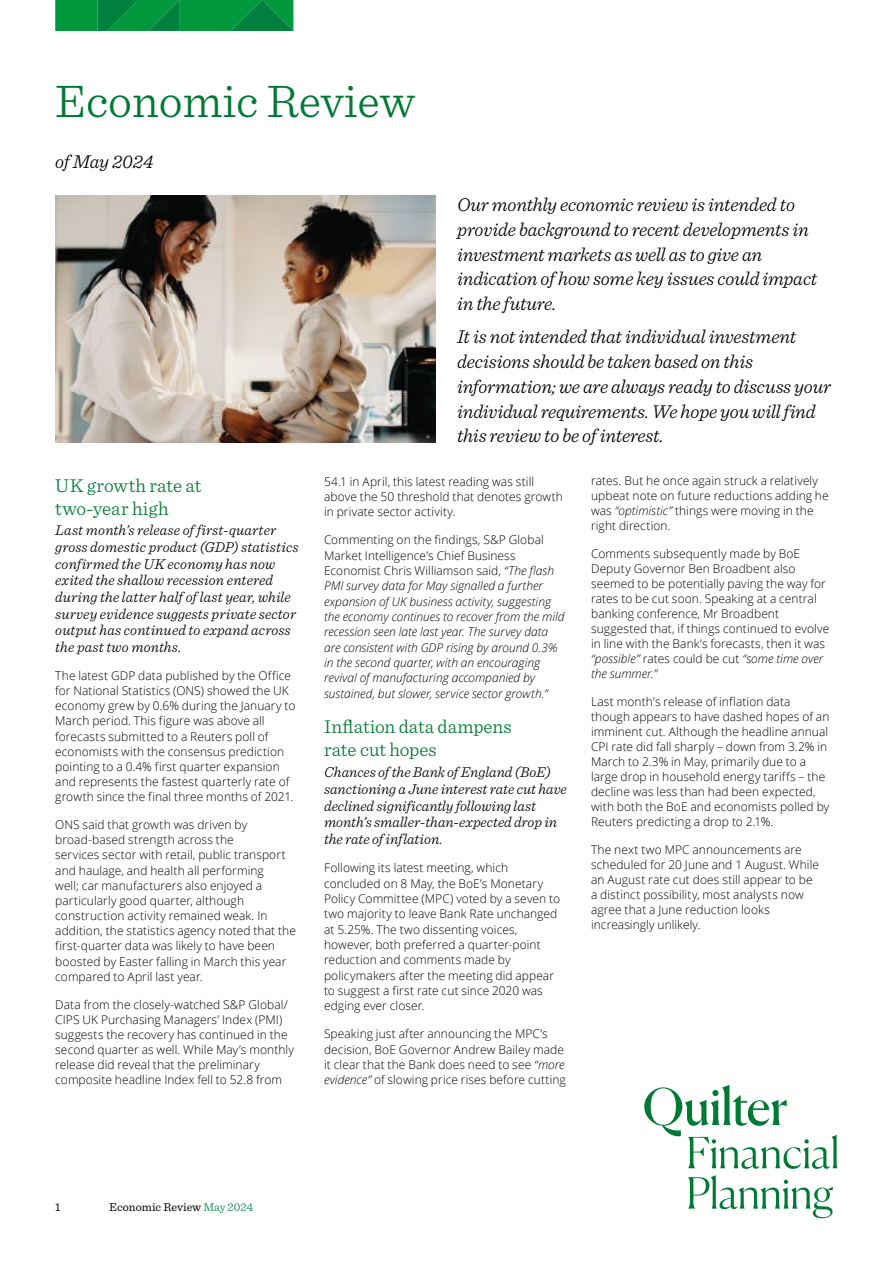
<style>
.page{position:relative;width:893px;height:1263px;background:#fff}
.page>*{position:absolute;margin:0;border:0;box-sizing:border-box;transform-origin:0 0}
.t1{font:300 48px "Sentinel";color:#007935}
.t2{font:italic 300 19.5px/24.8px "Sentinel";letter-spacing:-.01em;color:#000}
.t3{font:300 19.5px/22.6px "Sentinel";color:#007935}
.t4{font:italic 300 15px/16.6px "Sentinel";letter-spacing:.005em;color:#000}
.t5{font:300 12px/15px "Open Sans";letter-spacing:.005em;color:#000}
.t6{font:italic 300 12px/15.3px "Open Sans";color:#000}
.t7{font:12px "Sentinel";color:#000}
.s1{font-style:normal}
.s2{font-style:italic}
.s3{font-weight:300;color:#00803f}
</style>
<div class="page">
<svg style="left:55px;top:1px;width:238px;height:30px;background:#01913e"></svg>
<hr style="left:55px;top:0;width:238px;height:1px;background:#00983c">
<img style="left:55px;top:195px;width:381px;height:247px">
<svg style="left:644px;top:1085px;width:193px;height:133px"></svg>
<h1 class="t1" style="left:55px;top:66px;width:361px">Economic Review</h1>
<h2 class="t2" style="left:55px;top:147px;width:100px">of May 2024</h2>
<h2 class="t2" style="left:457px;top:191px;width:362px">Our monthly economic review is intended to provide background to recent developments in investment markets as well as to give an indication of how some key issues could impact in the future.</h2>
<h2 class="t2" style="left:457px;top:323px;width:375px">It is not intended that individual investment decisions should be taken based on this information; we are always ready to discuss your individual requirements. We hope you will find this review to be of interest.</h2>
<h2 class="t3" style="left:55px;top:473px;width:148px">UK growth rate at two-year high</h2>
<p class="t4" style="left:55px;top:521px;width:245px">Last month’s release of first-quarter gross domestic product (GDP) statistics confirmed the UK economy has now exited the shallow recession entered during the latter half of last year, while survey evidence suggests private sector output has continued to expand across the past two months.</p>
<p class="t5" style="left:55px;top:668px;width:242px">The latest GDP data published by the Office for National Statistics (ONS) showed the UK economy grew by 0.6% during the January to March period. This figure was above all forecasts submitted to a Reuters poll of economists with the consensus prediction pointing to a 0.4% first quarter expansion and represents the fastest quarterly rate of growth since the final three months of 2021.</p>
<p class="t5" style="left:55px;top:817px;width:242px">ONS said that growth was driven by broad-based strength across the<br>services sector with retail, public transport and haulage, and health all performing<br>well; car manufacturers also enjoyed a particularly good quarter, although construction activity remained weak. In addition, the statistics agency noted that the first-quarter data was likely to have been boosted by Easter falling in March this year compared to April last year.</p>
<p class="t5" style="left:55px;top:996px;width:240px">Data from the closely-watched S&amp;P Global/ CIPS UK Purchasing Managers’ Index (PMI) suggests the recovery has continued in the second quarter as well. While May’s monthly release did reveal that the preliminary composite headline Index fell to 52.8 from</p>
<p class="t5" style="left:324px;top:473px;width:240px">54.1 in April, this latest reading was still above the 50 threshold that denotes growth in private sector activity.</p>
<p class="t6" style="left:324px;top:532px;width:242px"><span class="s1">Commenting on the findings, S&amp;P Global Market Intelligence’s Chief Business Economist Chris Williamson said,</span> “The flash PMI survey data for May signalled a further expansion of UK business activity, suggesting the economy continues to recover from the mild recession seen late last year. The survey data are consistent with GDP rising by around 0.3% in the second quarter, with an encouraging revival of manufacturing accompanied by sustained, but slower, service sector growth.”</p>
<h2 class="t3" style="left:324px;top:714px;width:189px">Inflation data dampens rate cut hopes</h2>
<p class="t4" style="left:324px;top:762px;width:244px">Chances of the Bank of England (BoE) sanctioning a June interest rate cut have declined significantly following last month’s smaller-than-expected drop in the rate of inflation.</p>
<p class="t5" style="left:324px;top:860px;width:238px">Following its latest meeting, which concluded on 8 May, the BoE’s Monetary Policy Committee (MPC) voted by a seven to two majority to leave Bank Rate unchanged at 5.25%. The two dissenting voices, however, both preferred a quarter-point reduction and comments made by policymakers after the meeting did appear to suggest a first rate cut since 2020 was edging ever closer.</p>
<p class="t5" style="left:324px;top:1026px;width:243px">Speaking just after announcing the MPC’s decision, BoE Governor Andrew Bailey made it clear that the Bank does need to see <span class="s2">“more evidence”</span> of slowing price rises before cutting</p>
<p class="t5" style="left:591px;top:473px;width:239px">rates. But he once again struck a relatively upbeat note on future reductions adding he was <span class="s2">“optimistic”</span> things were moving in the right direction.</p>
<p class="t5" style="left:591px;top:546px;width:240px">Comments subsequently made by BoE Deputy Governor Ben Broadbent also seemed to be potentially paving the way for rates to be cut soon. Speaking at a central banking conference, Mr Broadbent suggested that, if things continued to evolve in line with the Bank’s forecasts, then it was <span class="s2">“possible”</span> rates could be cut <span class="s2">“some time over the summer.”</span></p>
<p class="t5" style="left:591px;top:694px;width:240px">Last month’s release of inflation data though appears to have dashed hopes of an imminent cut. Although the headline annual CPI rate did fall sharply – down from 3.2% in March to 2.3% in May, primarily due to a large drop in household energy tariffs – the decline was less than had been expected, with both the BoE and economists polled by Reuters predicting a drop to 2.1%.</p>
<p class="t5" style="left:591px;top:841px;width:229px">The next two MPC announcements are scheduled for 20 June and 1 August. While an August rate cut does still appear to be a distinct possibility, most analysts now agree that a June reduction looks increasingly unlikely.</p>
<p class="t7" style="left:55px;top:1198px;width:7px">1</p>
<p class="t7" style="left:109px;top:1198px;width:145px">Economic Review <span class="s3">May 2024</span></p>
</div>
